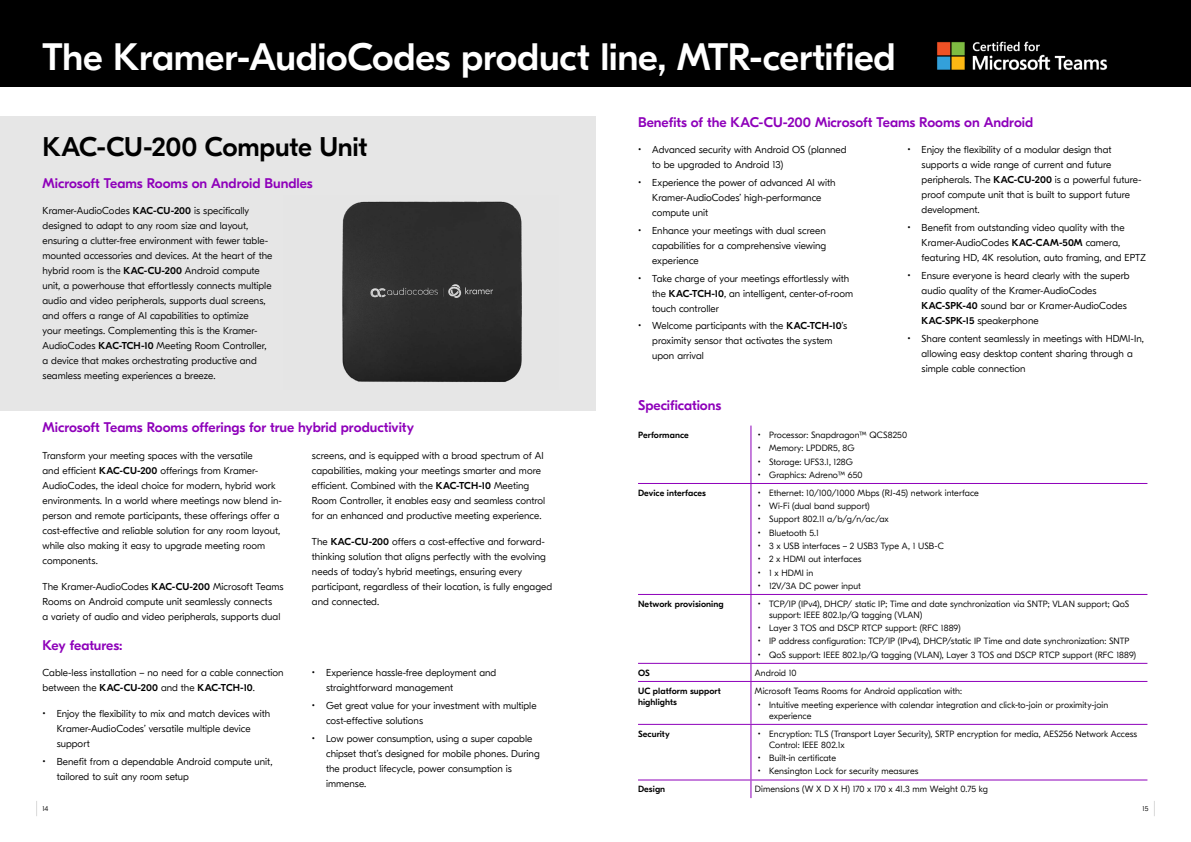
<style>
.page{position:relative;width:1191px;height:842px;background:#fff}
.page>*{position:absolute;margin:0;border:0;box-sizing:border-box;transform-origin:0 0}
.t1{font:500 38.2px "GT Eesti Display";letter-spacing:-.01em;color:#fff}
.t2{font:500 27px "GT Eesti Display";letter-spacing:-.01em;color:#000}
.t3{font:500 14px "GT Eesti Display";letter-spacing:-.005em;color:#8e00ba}
.t4{font:300 10px/15px "GT Eesti Display";color:#000}
.t5{font:300 9px/11px "GT Eesti Display";letter-spacing:.005em;color:#000}
.t6{font:500 9px/11px "GT Eesti Display";letter-spacing:.005em;color:#000}
.t7{font:300 7px "GT Eesti Display";color:#000}
.s1{font-weight:500}
</style>
<div class="page">
<svg style="left:1154px;top:801px;width:1px;height:15px"></svg>
<svg style="left:36px;top:801px;width:1px;height:15px"></svg>
<div style="left:0;top:0;width:1191px;height:86px;background:#000"></div>
<div style="left:0;top:116px;width:595px;height:295px;background:#e6e6e6"></div>
<img style="left:342px;top:201px;width:180px;height:181px">
<hr style="left:750px;top:426px;width:1px;height:57px;background:#8e00ba">
<hr style="left:638px;top:483px;width:113px;height:1px;background:#8e00ba">
<hr style="left:751px;top:483px;width:396px;height:1px;background:#8e00ba">
<hr style="left:750px;top:484px;width:1px;height:110px;background:#8e00ba">
<hr style="left:638px;top:594px;width:113px;height:1px;background:#8e00ba">
<hr style="left:751px;top:594px;width:396px;height:1px;background:#8e00ba">
<hr style="left:750px;top:595px;width:1px;height:68px;background:#8e00ba">
<hr style="left:638px;top:663px;width:113px;height:1px;background:#8e00ba">
<hr style="left:751px;top:663px;width:396px;height:1px;background:#8e00ba">
<svg style="left:750px;top:664px;width:1px;height:17px"></svg>
<hr style="left:638px;top:681px;width:113px;height:1px;background:#8e00ba">
<hr style="left:751px;top:681px;width:396px;height:1px;background:#8e00ba">
<hr style="left:750px;top:682px;width:1px;height:42px;background:#8e00ba">
<hr style="left:638px;top:724px;width:113px;height:1px;background:#8e00ba">
<hr style="left:751px;top:724px;width:396px;height:1px;background:#8e00ba">
<hr style="left:750px;top:725px;width:1px;height:54px;background:#8e00ba">
<hr style="left:638px;top:779px;width:113px;height:1px;background:#8e00ba">
<hr style="left:751px;top:779px;width:396px;height:1px;background:#8e00ba">
<svg style="left:750px;top:780px;width:1px;height:18px"></svg>
<img style="left:937px;top:41px;width:171px;height:30px">
<h1 class="t1" style="left:43px;top:36px;width:855px">The Kramer-AudioCodes product line, MTR-certified</h1>
<h2 class="t2" style="left:43px;top:132px;width:326px">KAC-CU-200 Compute Unit</h2>
<h3 class="t3" style="left:43px;top:175px;width:272px">Microsoft Teams Rooms on Android Bundles</h3>
<p class="t4" style="left:43px;top:203px;width:231px">Kramer-AudioCodes <span class="s1">KAC-CU-200</span> is specifically designed to adapt to any room size and layout, ensuring a clutter-free environment with fewer table&shy;mounted accessories and devices. At the heart of the hybrid room is the <span class="s1">KAC-CU-200</span> Android compute unit, a powerhouse that effortlessly connects multiple audio and video peripherals, supports dual screens, and offers a range of AI capabilities to optimize<br>your meetings. Complementing this is the Kramer-AudioCodes <span class="s1">KAC-TCH-10</span> Meeting Room Controller, a device that makes orchestrating productive and seamless meeting experiences a breeze.</p>
<h3 class="t3" style="left:43px;top:420px;width:373px">Microsoft Teams Rooms offerings for true hybrid productivity</h3>
<p class="t4" style="left:43px;top:448px;width:241px">Transform your meeting spaces with the versatile<br>and efficient <span class="s1">KAC-CU-200</span> offerings from Kramer-AudioCodes, the ideal choice for modern, hybrid work environments. In a world where meetings now blend in&shy;person and remote participants, these offerings offer a cost-effective and reliable solution for any room layout, while also making it easy to upgrade meeting room components.</p>
<p class="t4" style="left:43px;top:579px;width:242px">The Kramer-AudioCodes <span class="s1">KAC-CU-200</span> Microsoft Teams<br>Rooms on Android compute unit seamlessly connects<br>a variety of audio and video peripherals, supports dual</p>
<p class="t4" style="left:312px;top:448px;width:235px">screens, and is equipped with a broad spectrum of AI capabilities, making your meetings smarter and more efficient. Combined with the <span class="s1">KAC-TCH-10</span> Meeting Room Controller, it enables easy and seamless control for an enhanced and productive meeting experience.</p>
<p class="t4" style="left:312px;top:534px;width:242px">The <span class="s1">KAC-CU-200</span> offers a cost-effective and forward&shy;thinking solution that aligns perfectly with the evolving needs of today’s hybrid meetings, ensuring every participant, regardless of their location, is fully engaged and connected.</p>
<h3 class="t3" style="left:43px;top:637px;width:81px">Key features:</h3>
<p class="t4" style="left:43px;top:665px;width:242px">Cable-less installation – no need for a cable connection between the <span class="s1">KAC-CU-200</span> and the <span class="s1">KAC-TCH-10</span>.</p>
<p class="t4" style="left:57px;top:706px;width:215px;text-indent:-14px">• Enjoy the flexibility to mix and match devices with<br>Kramer-AudioCodes’ versatile multiple device support</p>
<p class="t4" style="left:57px;top:754px;width:217px;text-indent:-14px">• Benefit from a dependable Android compute unit, tailored to suit any room setup</p>
<p class="t4" style="left:326px;top:665px;width:172px;text-indent:-14px">• Experience hassle-free deployment and straightforward management</p>
<p class="t4" style="left:326px;top:698px;width:212px;text-indent:-14px">• Get great value for your investment with multiple cost-effective solutions</p>
<p class="t4" style="left:326px;top:731px;width:215px;text-indent:-14px">• Low power consumption, using a super capable chipset that’s designed for mobile phones. During the product lifecycle, power consumption is immense.</p>
<h3 class="t3" style="left:638px;top:114px;width:397px">Benefits of the KAC-CU-200 Microsoft Teams Rooms on Android</h3>
<p class="t4" style="left:652px;top:142px;width:196px;text-indent:-14px">• Advanced security with Android OS (planned to be upgraded to Android 13)</p>
<p class="t4" style="left:652px;top:175px;width:185px;text-indent:-14px">• Experience the power of advanced AI with<br>Kramer-AudioCodes’ high-performance compute unit</p>
<p class="t4" style="left:652px;top:223px;width:176px;text-align:justify;text-indent:-14px">• Enhance your meetings with dual screen capabilities for a comprehensive viewing experience</p>
<p class="t4" style="left:652px;top:271px;width:202px;text-indent:-14px">• Take charge of your meetings effortlessly with the <span class="s1">KAC-TCH-10</span>, an intelligent, center-of-room touch controller</p>
<p class="t4" style="left:652px;top:319px;width:196px;text-indent:-14px">• Welcome participants with the <span class="s1">KAC-TCH-10</span>’s proximity sensor that activates the system upon arrival</p>
<p class="t4" style="left:921px;top:142px;width:222px;text-indent:-14px">• Enjoy the flexibility of a modular design that supports a wide range of current and future peripherals. The <span class="s1">KAC-CU-200</span> is a powerful future&shy;proof compute unit that is built to support future development.</p>
<p class="t4" style="left:921px;top:220px;width:226px;text-indent:-14px">• Benefit from outstanding video quality with the<br>Kramer-AudioCodes <span class="s1">KAC-CAM-50M</span> camera, featuring HD, 4K resolution, auto framing, and EPTZ</p>
<p class="t4" style="left:921px;top:268px;width:210px;text-indent:-14px">• Ensure everyone is heard clearly with the superb audio quality of the Kramer-AudioCodes <span class="s1">KAC-SPK-40</span> sound bar or Kramer-AudioCodes <span class="s1">KAC-SPK-15</span> speakerphone</p>
<p class="t4" style="left:921px;top:331px;width:224px;text-indent:-14px">• Share content seamlessly in meetings with HDMI-In, allowing easy desktop content sharing through a simple cable connection</p>
<h3 class="t3" style="left:638px;top:398px;width:85px">Specifications</h3>
<p class="t6" style="left:638px;top:430px;width:52px">Performance</p>
<p class="t5" style="left:758px;top:430px;width:151px">• Processor: Snapdragon™ QCS8250</p>
<p class="t5" style="left:758px;top:443px;width:98px">• Memory: LPDDR5, 8G</p>
<p class="t5" style="left:758px;top:456px;width:97px">• Storage: UFS3.1, 128G</p>
<p class="t5" style="left:758px;top:469px;width:106px">• Graphics: Adreno™ 650</p>
<p class="t6" style="left:638px;top:487px;width:69px">Device interfaces</p>
<p class="t5" style="left:758px;top:487px;width:222px">• Ethernet: 10/100/1000 Mbps (RJ-45) network interface</p>
<p class="t5" style="left:758px;top:501px;width:114px">• Wi-Fi (dual band support)</p>
<p class="t5" style="left:758px;top:514px;width:133px">• Support 802.11 a/b/g/n/ac/ax</p>
<p class="t5" style="left:758px;top:527px;width:63px">• Bluetooth 5.1</p>
<p class="t5" style="left:758px;top:541px;width:188px">• 3 x USB interfaces – 2 USB3 Type A, 1 USB-C</p>
<p class="t5" style="left:758px;top:554px;width:105px">• 2 x HDMI out interfaces</p>
<p class="t5" style="left:758px;top:567px;width:57px">• 1 x HDMI in</p>
<p class="t5" style="left:758px;top:580px;width:105px">• 12V/3A DC power input</p>
<p class="t6" style="left:638px;top:598px;width:87px">Network provisioning</p>
<p class="t5" style="left:769px;top:598px;width:362px;text-indent:-11px">• TCP/IP (IPv4), DHCP/ static IP; Time and date synchronization via SNTP; VLAN support; QoS support: IEEE 802.1p/Q tagging (VLAN)</p>
<p class="t5" style="left:758px;top:623px;width:204px">• Layer 3 TOS and DSCP RTCP support: (RFC 1889)</p>
<p class="t5" style="left:758px;top:636px;width:373px">• IP address configuration: TCP/IP (IPv4), DHCP/static IP Time and date synchronization: SNTP</p>
<p class="t5" style="left:758px;top:649px;width:380px">• QoS support: IEEE 802.1p/Q tagging (VLAN), Layer 3 TOS and DSCP RTCP support (RFC 1889)</p>
<p class="t6" style="left:638px;top:667px;width:13px">OS</p>
<p class="t5" style="left:755px;top:667px;width:43px">Android 10</p>
<p class="t6" style="left:638px;top:685px;width:84px">UC platform support highlights</p>
<p class="t5" style="left:755px;top:685px;width:208px">Microsoft Teams Rooms for Android application with:</p>
<p class="t5" style="left:769px;top:699px;width:340px;text-indent:-11px">• Intuitive meeting experience with calendar integration and click-to-join or proximity-join experience</p>
<p class="t6" style="left:638px;top:728px;width:33px">Security</p>
<p class="t5" style="left:769px;top:728px;width:369px;text-indent:-11px">• Encryption: TLS (Transport Layer Security), SRTP encryption for media, AES256 Network Access<br>Control: IEEE 802.1x</p>
<p class="t5" style="left:758px;top:753px;width:80px">• Built-in certificate</p>
<p class="t5" style="left:758px;top:766px;width:162px">• Kensington Lock for security measures</p>
<p class="t6" style="left:638px;top:784px;width:29px">Design</p>
<p class="t5" style="left:755px;top:784px;width:235px">Dimensions (W X D X H) 170 x 170 x 41.3 mm Weight 0.75 kg</p>
<p class="t7" style="left:43px;top:805px;width:7px">14</p>
<p class="t7" style="left:1142px;top:805px;width:7px">15</p>
</div>
